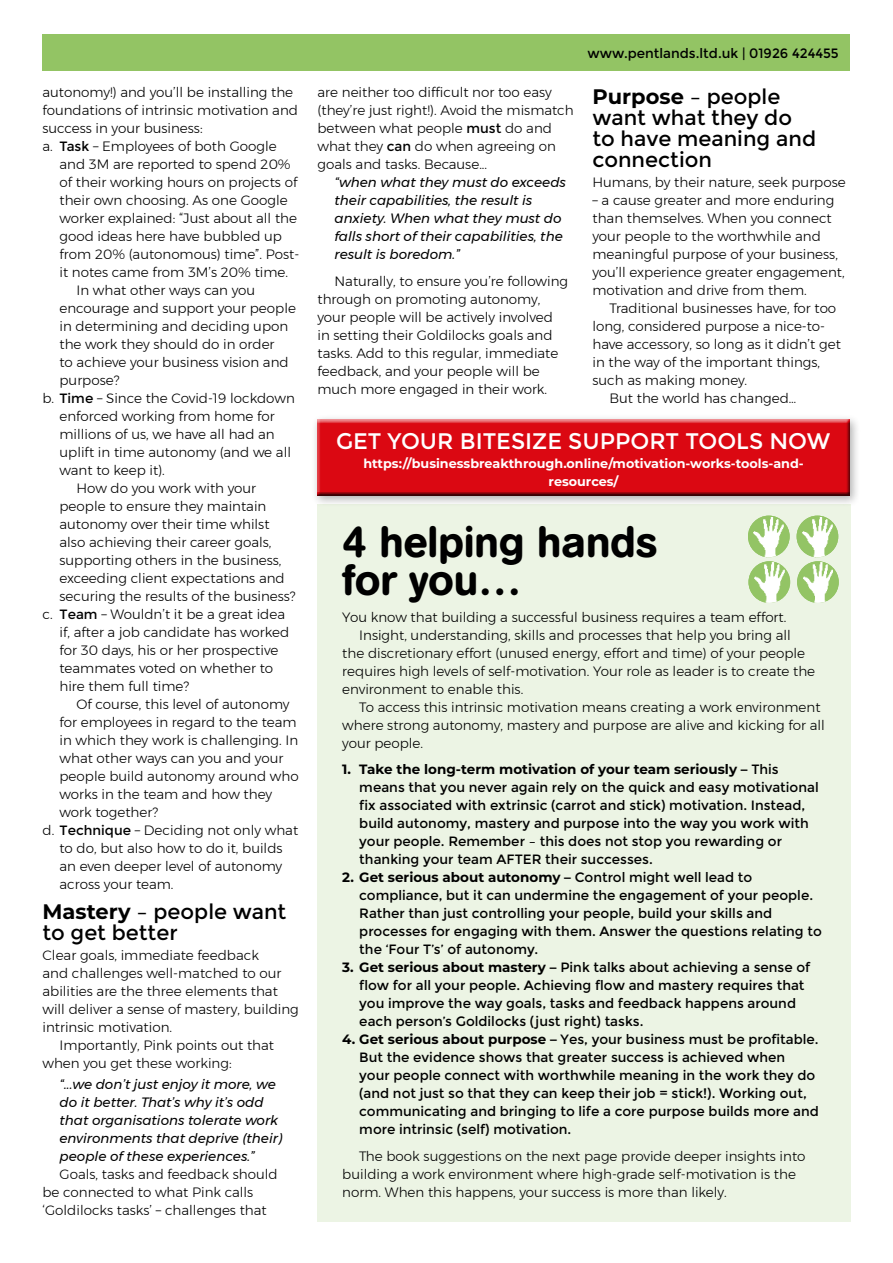
<style>
.page{position:relative;width:893px;height:1263px;background:#fff}
.page>*{position:absolute;margin:0;border:0;box-sizing:border-box;transform-origin:0 0}
.SUBHEAD{font:500 43.5px/37.5px "AG Buch Rounded BQ";color:#000}
.SUBHEAD_SM{font:22.5px "Montserrat";color:#fff}
.SUBHEAD-2{font:21px/21px "Montserrat";color:#000}
.body{font:300 13.5px/18px "Montserrat";color:#000}
.BULLIT{font:300 13.5px/18px "Montserrat";color:#000}
.BULLIT-2{font:13.5px/18px "Montserrat";color:#000}
.QUOTE{font:italic 13.5px/18px "Montserrat";color:#000}
.body-2{font:700 12.75px/18px "Montserrat";color:#fff;text-align:center}
.s1{font-weight:400}
.s2{font-weight:700}
</style>
<div class="page">
<div style="left:43px;top:34px;width:807px;height:36px;background:#93c464"></div>
<div style="left:317px;top:504px;width:533px;height:718px;background:#ecf4e4"></div>
<img style="left:748px;top:516px;width:42px;height:41px;border-radius:21px">
<img style="left:797px;top:516px;width:41px;height:41px;border-radius:21px">
<img style="left:748px;top:561px;width:42px;height:42px;border-radius:21px">
<img style="left:797px;top:561px;width:42px;height:42px;border-radius:21px">
<div style="left:311px;top:413px;width:550px;height:94px;background:#000;opacity:.3"></div>
<div style="left:312px;top:415px;width:541px;height:81px;background:#fff"></div>
<div style="left:314px;top:417px;width:540px;height:79px;background:#000;opacity:.75"></div>
<p class="body" style="left:43px;top:83px;width:257px">autonomy!) and you’ll be installing the foundations of intrinsic motivation and success in your business:</p>
<p class="BULLIT" style="left:60px;top:137px;width:241px;text-indent:-17px">a. <span class="s1">Task</span> – Employees of both Google and 3M are reported to spend 20% of their working hours on projects of their own choosing. As one Google worker explained: “Just about all the good ideas here have bubbled up from 20% (autonomous) time”. Post&shy;it notes came from 3M’s 20% time.</p>
<p class="BULLIT" style="left:60px;top:281px;width:238px;text-indent:17px">In what other ways can you encourage and support your people in determining and deciding upon the work they should do in order<br>to achieve your business vision and purpose?</p>
<p class="BULLIT" style="left:60px;top:389px;width:237px;text-indent:-17px">b. <span class="s1">Time</span> – Since the Covid-19 lockdown enforced working from home for millions of us, we have all had an uplift in time autonomy (and we all want to keep it).</p>
<p class="BULLIT" style="left:60px;top:479px;width:238px;text-indent:17px">How do you work with your people to ensure they maintain autonomy over their time whilst also achieving their career goals, supporting others in the business, exceeding client expectations and securing the results of the business?</p>
<p class="BULLIT" style="left:60px;top:605px;width:231px;text-indent:-17px">c. <span class="s1">Team</span> – Wouldn’t it be a great idea if, after a job candidate has worked for 30 days, his or her prospective teammates voted on whether to hire them full time?</p>
<p class="BULLIT" style="left:60px;top:695px;width:241px;text-indent:17px">Of course, this level of autonomy for employees in regard to the team in which they work is challenging. In what other ways can you and your people build autonomy around who works in the team and how they work together?</p>
<p class="BULLIT" style="left:60px;top:821px;width:240px;text-indent:-17px">d. <span class="s1">Technique</span> – Deciding not only what to do, but also how to do it, builds an even deeper level of autonomy across your team.</p>
<p class="SUBHEAD-2" style="left:43px;top:901px;width:245px"><span class="s2">Mastery</span> – people want to get better</p>
<p class="body" style="left:43px;top:946px;width:258px">Clear goals, immediate feedback<br>and challenges well-matched to our abilities are the three elements that will deliver a sense of mastery, building intrinsic motivation.</p>
<p class="body" style="left:43px;top:1036px;width:233px;text-indent:17px">Importantly, Pink points out that when you get these working:</p>
<p class="QUOTE" style="left:60px;top:1075px;width:224px">“...we don’t just enjoy it more, we do it better. That’s why it’s odd that organisations tolerate work environments that deprive (their) people of these experiences.”</p>
<p class="body" style="left:43px;top:1165px;width:237px;text-indent:17px">Goals, tasks and feedback should be connected to what Pink calls ‘Goldilocks tasks’ – challenges that</p>
<p class="body" style="left:317px;top:83px;width:258px">are neither too difficult nor too easy (they’re just right!). Avoid the mismatch between what people <span class="s1">must</span> do and what they <span class="s1">can</span> do when agreeing on goals and tasks. Because...</p>
<p class="QUOTE" style="left:334px;top:173px;width:233px">“when what they must do exceeds their capabilities, the result is anxiety. When what they must do falls short of their capabilities, the result is boredom.”</p>
<p class="body" style="left:317px;top:272px;width:252px;text-indent:17px">Naturally, to ensure you’re following through on promoting autonomy, your people will be actively involved in setting their Goldilocks goals and tasks. Add to this regular, immediate feedback, and your people will be much more engaged in their work.</p>
<p class="BULLIT-2" style="left:587px;top:44px;width:253px">www.pentlands.ltd.uk | 01926 424455</p>
<p class="SUBHEAD-2" style="left:592px;top:87px;width:225px"><span class="s2">Purpose</span> – people want what they do to have meaning and connection</p>
<p class="body" style="left:592px;top:173px;width:255px">Humans, by their nature, seek purpose</p>
<p class="body" style="left:592px;top:191px;width:254px">– a cause greater and more enduring than themselves. When you connect your people to the worthwhile and meaningful purpose of your business, you’ll experience greater engagement, motivation and drive from them.</p>
<p class="body" style="left:592px;top:299px;width:250px;text-indent:17px">Traditional businesses have, for too long, considered purpose a nice-to&shy;have accessory, so long as it didn’t get in the way of the important things, such as making money.</p>
<p class="body" style="left:609px;top:389px;width:188px">But the world has changed…</p>
<p class="SUBHEAD_SM" style="left:336px;top:428px;width:496px">GET YOUR BITESIZE SUPPORT TOOLS NOW</p>
<p class="body-2" style="left:363px;top:453px;width:442px">https://businessbreakthrough.online/motivation-works-tools-and&shy;resources/</p>
<p class="SUBHEAD" style="left:342px;top:524px;width:317px">4 helping hands for you…</p>
<p class="body" style="left:342px;top:607px;width:446px">You know that building a successful business requires a team effort.</p>
<p class="body" style="left:342px;top:625px;width:474px;text-indent:17px">Insight, understanding, skills and processes that help you bring all the discretionary effort (unused energy, effort and time) of your people requires high levels of self-motivation. Your role as leader is to create the environment to enable this.</p>
<p class="body" style="left:342px;top:697px;width:484px;text-indent:17px">To access this intrinsic motivation means creating a work environment where strong autonomy, mastery and purpose are alive and kicking for all your people.</p>
<p class="BULLIT-2" style="left:359px;top:760px;width:461px;text-indent:-17px"><span class="s2">1. Take the long-term motivation of your team seriously –</span> This means that you never again rely on the quick and easy motivational fix associated with extrinsic (carrot and stick) motivation. Instead, build autonomy, mastery and purpose into the way you work with your people. Remember – this does not stop you rewarding or thanking your team AFTER their successes.</p>
<p class="BULLIT-2" style="left:359px;top:868px;width:464px;text-indent:-17px"><span class="s2">2. Get serious about autonomy –</span> Control might well lead to compliance, but it can undermine the engagement of your people.<br>Rather than just controlling your people, build your skills and processes for engaging with them. Answer the questions relating to the ‘Four T’s’ of autonomy.</p>
<p class="BULLIT-2" style="left:359px;top:958px;width:452px;text-indent:-17px"><span class="s2">3. Get serious about mastery –</span> Pink talks about achieving a sense of flow for all your people. Achieving flow and mastery requires that you improve the way goals, tasks and feedback happens around each person’s Goldilocks (just right) tasks.</p>
<p class="BULLIT-2" style="left:359px;top:1030px;width:461px;text-indent:-17px"><span class="s2">4. Get serious about purpose –</span> Yes, your business must be profitable.<br>But the evidence shows that greater success is achieved when your people connect with worthwhile meaning in the work they do (and not just so that they can keep their job = stick!). Working out, communicating and bringing to life a core purpose builds more and more intrinsic (self) motivation.</p>
<p class="body" style="left:342px;top:1146px;width:465px;text-indent:17px">The book suggestions on the next page provide deeper insights into building a work environment where high-grade self-motivation is the norm. When this happens, your success is more than likely.</p>
</div>
